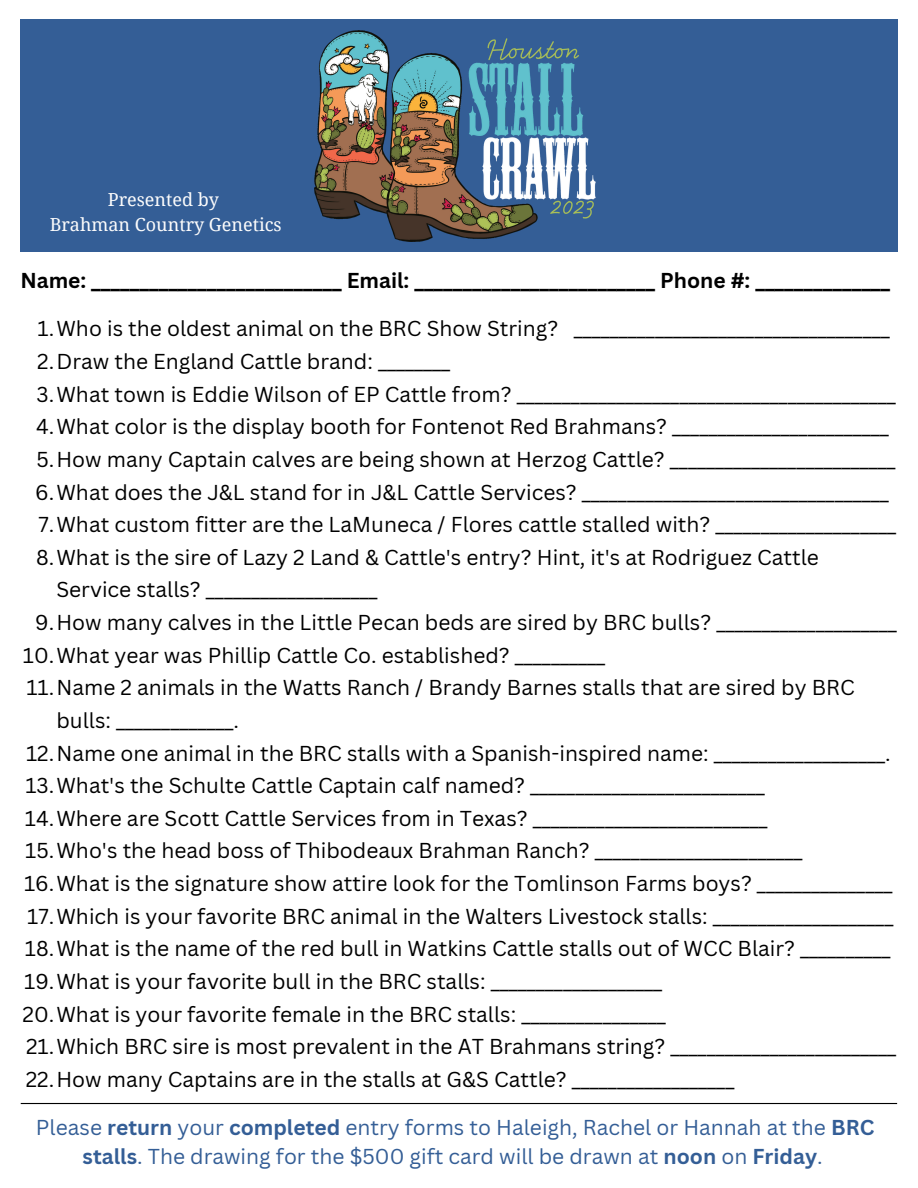
<style>
.page{position:relative;width:918px;height:1188px;background:#fff}
.page>*{position:absolute;margin:0;border:0;box-sizing:border-box;transform-origin:0 0}
.t1{font:21px "Canva Sans";color:#000}
.t2{font:21px/29.2px "Canva Sans";color:#345e96;text-align:center}
.t3{font:700 21px "Canva Sans";color:#000}
.t4{font:18px/24.8px "Noto Serif";color:#fcfcfc;text-align:center}
.s1{font-weight:700}
</style>
<div class="page">
<div style="left:21px;top:20px;width:877px;height:232px;background:#345e96"></div>
<img style="left:314px;top:31px;width:282px;height:210px">
<hr style="left:21px;top:1103px;width:876px;height:1px;background:#000">
<p class="t4" style="left:50px;top:187px;width:233px">Presented by<br>Brahman Country Genetics</p>
<p class="t3" style="left:20px;top:265px;width:871px">Name: __________________________ Email: _________________________ Phone #: ______________</p>
<p class="t1" style="left:38px;top:314px;width:854px">1.Who is the oldest animal on the BRC Show String? ___________________________________</p>
<p class="t1" style="left:37px;top:347px;width:414px">2.Draw the England Cattle brand: ________</p>
<p class="t1" style="left:37px;top:379px;width:861px">3.What town is Eddie Wilson of EP Cattle from? __________________________________________</p>
<p class="t1" style="left:36px;top:412px;width:854px">4.What color is the display booth for Fontenot Red Brahmans? ________________________</p>
<p class="t1" style="left:36px;top:444px;width:861px">5.How many Captain calves are being shown at Herzog Cattle? _________________________</p>
<p class="t1" style="left:35px;top:477px;width:855px">6.What does the J&amp;L stand for in J&amp;L Cattle Services? __________________________________</p>
<p class="t1" style="left:38px;top:510px;width:859px">7.What custom fitter are the LaMuneca / Flores cattle stalled with? ____________________</p>
<p class="t1" style="left:36px;top:542px;width:784px">8.What is the sire of Lazy 2 Land &amp; Cattle's entry? Hint, it's at Rodriguez Cattle</p>
<p class="t1" style="left:56px;top:575px;width:323px">Service stalls? ___________________</p>
<p class="t1" style="left:35px;top:608px;width:863px">9.How many calves in the Little Pecan beds are sired by BRC bulls? ____________________</p>
<p class="t1" style="left:23px;top:640px;width:584px">10.What year was Phillip Cattle Co. established? __________</p>
<p class="t1" style="left:26px;top:673px;width:830px">11.Name 2 animals in the Watts Ranch / Brandy Barnes stalls that are sired by BRC</p>
<p class="t1" style="left:56px;top:705px;width:184px">bulls: _____________.</p>
<p class="t1" style="left:26px;top:738px;width:866px">12.Name one animal in the BRC stalls with a Spanish-inspired name: ___________________.</p>
<p class="t1" style="left:25px;top:771px;width:741px">13.What's the Schulte Cattle Captain calf named? __________________________</p>
<p class="t1" style="left:25px;top:803px;width:744px">14.Where are Scott Cattle Services from in Texas? __________________________</p>
<p class="t1" style="left:25px;top:836px;width:779px">15.Who's the head boss of Thibodeaux Brahman Ranch? _______________________</p>
<p class="t1" style="left:24px;top:869px;width:870px">16.What is the signature show attire look for the Tomlinson Farms boys? _______________</p>
<p class="t1" style="left:27px;top:901px;width:868px">17.Which is your favorite BRC animal in the Walters Livestock stalls: ____________________</p>
<p class="t1" style="left:25px;top:934px;width:867px">18.What is the name of the red bull in Watkins Cattle stalls out of WCC Blair? __________</p>
<p class="t1" style="left:24px;top:966px;width:640px">19.What is your favorite bull in the BRC stalls: ___________________</p>
<p class="t1" style="left:23px;top:999px;width:645px">20.What is your favorite female in the BRC stalls: ________________</p>
<p class="t1" style="left:26px;top:1032px;width:872px">21.Which BRC sire is most prevalent in the AT Brahmans string? _________________________</p>
<p class="t1" style="left:26px;top:1064px;width:710px">22.How many Captains are in the stalls at G&amp;S Cattle? __________________</p>
<p class="t2" style="left:36px;top:1112px;width:840px">Please <span class="s1">return</span> your <span class="s1">completed</span> entry forms to Haleigh, Rachel or Hannah at the <span class="s1">BRC stalls</span>. The drawing for the $500 gift card will be drawn at <span class="s1">noon</span> on <span class="s1">Friday</span>.</p>
</div>
